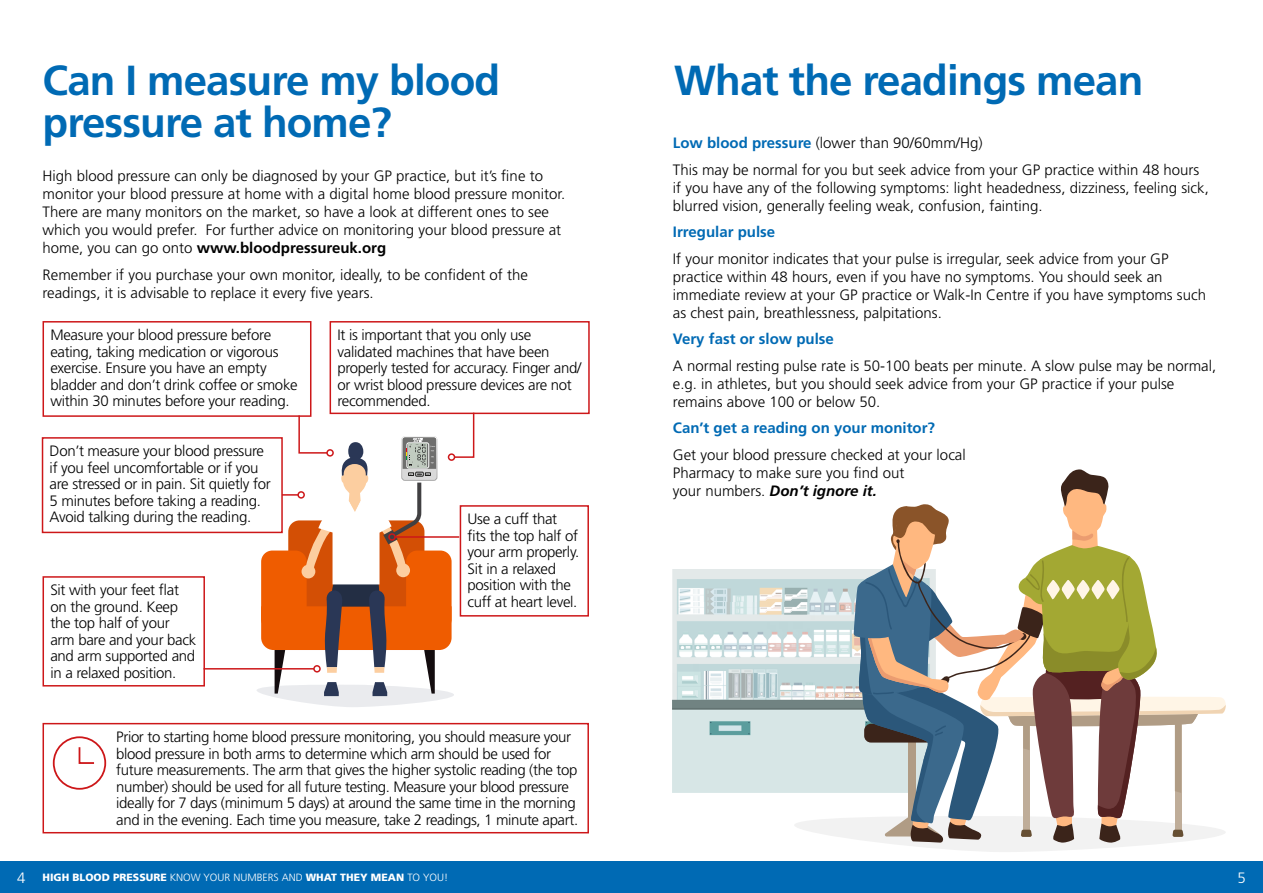
<style>
.page{position:relative;width:1263px;height:893px;background:#fff}
.page>*{position:absolute;margin:0;border:0;box-sizing:border-box;transform-origin:0 0}
.t1{font:700 42px/42px "Frutiger LT Std";letter-spacing:-.02em;color:#006ab4}
.t2{font:300 15px/18px "Frutiger LT Std";color:#000}
.t3{font:300 15px/16.5px "Frutiger LT Std";letter-spacing:-.02em;color:#000}
.t4{font:700 15px "Frutiger LT Std";color:#006ab4}
.t5{font:300 15px "Frutiger LT Std";color:#fff}
.t6{font:900 10.5px "Frutiger LT Std";color:#fff}
.s1{font-weight:700;color:#006ab4}
.s2{font-weight:700;font-style:italic}
.s3{font-weight:700}
.s4{font-weight:300;font-size:15px}
.s5{font-weight:300}
</style>
<div class="page">
<img style="left:673px;top:569px;width:121px;height:223px">
<div style="left:0;top:861px;width:1263px;height:32px;background:#006ab4"></div>
<div style="left:43px;top:321px;width:268px;height:96px;border:2px solid #cd1719"></div>
<div style="left:330px;top:321px;width:260px;height:93px;border:2px solid #cd1719"></div>
<div style="left:42px;top:437px;width:241px;height:96px;border:2px solid #cd1719"></div>
<div style="left:460px;top:505px;width:129px;height:112px;border:2px solid #cd1719"></div>
<div style="left:43px;top:576px;width:162px;height:110px;border:2px solid #cd1719"></div>
<div style="left:43px;top:723px;width:546px;height:110px;border:2px solid #cd1719"></div>
<svg style="left:794px;top:469px;width:432px;height:383px"></svg>
<div style="left:53px;top:736px;width:53px;height:54px;border:2px solid #cd1719;border-radius:50%"></div>
<svg style="left:78px;top:747px;width:16px;height:17px"></svg>
<svg style="left:257px;top:411px;width:218px;height:296px"></svg>
<div style="left:297px;top:491px;width:8px;height:8px;border:2px solid #cd1719;border-radius:50%"></div>
<hr style="left:204px;top:668px;width:110px;height:2px;background:#cd1719">
<div style="left:313px;top:665px;width:8px;height:8px;border:2px solid #cd1719;border-radius:50%"></div>
<h1 class="t1" style="left:43px;top:60px;width:459px">Can I measure my blood pressure at home?</h1>
<h1 class="t1" style="left:674px;top:60px;width:471px">What the readings mean</h1>
<p class="t2" style="left:673px;top:130px;width:528px;line-height:26.5px"><span class="s1">Low blood pressure</span> (lower than 90/60mm/Hg)<br>This may be normal for you but seek advice from your GP practice within 48 hours</p>
<p class="t2" style="left:673px;top:179px;width:537px">if you have any of the following symptoms: light headedness, dizziness, feeling sick, blurred vision, generally feeling weak, confusion, fainting.</p>
<p class="t4" style="left:673px;top:223px;width:104px">Irregular pulse</p>
<p class="t2" style="left:673px;top:250px;width:535px">If your monitor indicates that your pulse is irregular, seek advice from your GP practice within 48 hours, even if you have no symptoms. You should seek an immediate review at your GP practice or Walk-In Centre if you have symptoms such as chest pain, breathlessness, palpitations.</p>
<p class="t4" style="left:673px;top:330px;width:162px">Very fast or slow pulse</p>
<p class="t2" style="left:673px;top:357px;width:545px">A normal resting pulse rate is 50-100 beats per minute. A slow pulse may be normal, e.g. in athletes, but you should seek advice from your GP practice if your pulse remains above 100 or below 50.</p>
<p class="t4" style="left:673px;top:419px;width:264px">Can’t get a reading on your monitor?</p>
<p class="t2" style="left:673px;top:446px;width:294px">Get your blood pressure checked at your local<br>Pharmacy to make sure you find out<br>your numbers. <span class="s2">Don’t ignore it.</span></p>
<p class="t2" style="left:43px;top:167px;width:524px">High blood pressure can only be diagnosed by your GP practice, but it’s fine to monitor your blood pressure at home with a digital home blood pressure monitor.<br>There are many monitors on the market, so have a look at different ones to see which you would prefer. For further advice on monitoring your blood pressure at home, you can go onto <span class="s3">www.bloodpressureuk.org</span></p>
<p class="t2" style="left:43px;top:266px;width:487px">Remember if you purchase your own monitor, ideally, to be confident of the readings, it is advisable to replace it every five years.</p>
<p class="t3" style="left:50px;top:327px;width:249px">Measure your blood pressure before eating, taking medication or vigorous exercise. Ensure you have an empty bladder and don’t drink coffee or smoke within 30 minutes before your reading.</p>
<p class="t3" style="left:337px;top:327px;width:245px">It is important that you only use validated machines that have been properly tested for accuracy. Finger and/ or wrist blood pressure devices are not recommended.</p>
<p class="t3" style="left:50px;top:443px;width:223px">Don’t measure your blood pressure if you feel uncomfortable or if you are stressed or in pain. Sit quietly for 5 minutes before taking a reading.<br>Avoid talking during the reading.</p>
<p class="t3" style="left:468px;top:511px;width:113px">Use a cuff that fits the top half of your arm properly.<br>Sit in a relaxed position with the cuff at heart level.</p>
<p class="t3" style="left:50px;top:582px;width:147px">Sit with your feet flat on the ground. Keep the top half of your arm bare and your back and arm supported and in a relaxed position.</p>
<p class="t3" style="left:116px;top:729px;width:463px">Prior to starting home blood pressure monitoring, you should measure your blood pressure in both arms to determine which arm should be used for future measurements. The arm that gives the higher systolic reading (the top number) should be used for all future testing. Measure your blood pressure ideally for 7 days (minimum 5 days) at around the same time in the morning and in the evening. Each time you measure, take 2 readings, 1 minute apart.</p>
<p class="t6" style="left:17px;top:871px;width:433px"><span class="s4">4</span> HIGH BLOOD PRESSURE <span class="s5">KNOW YOUR NUMBERS AND</span> WHAT THEY MEAN <span class="s5">TO YOU!</span></p>
<p class="t5" style="left:1237px;top:869px;width:10px">5</p>
</div>
